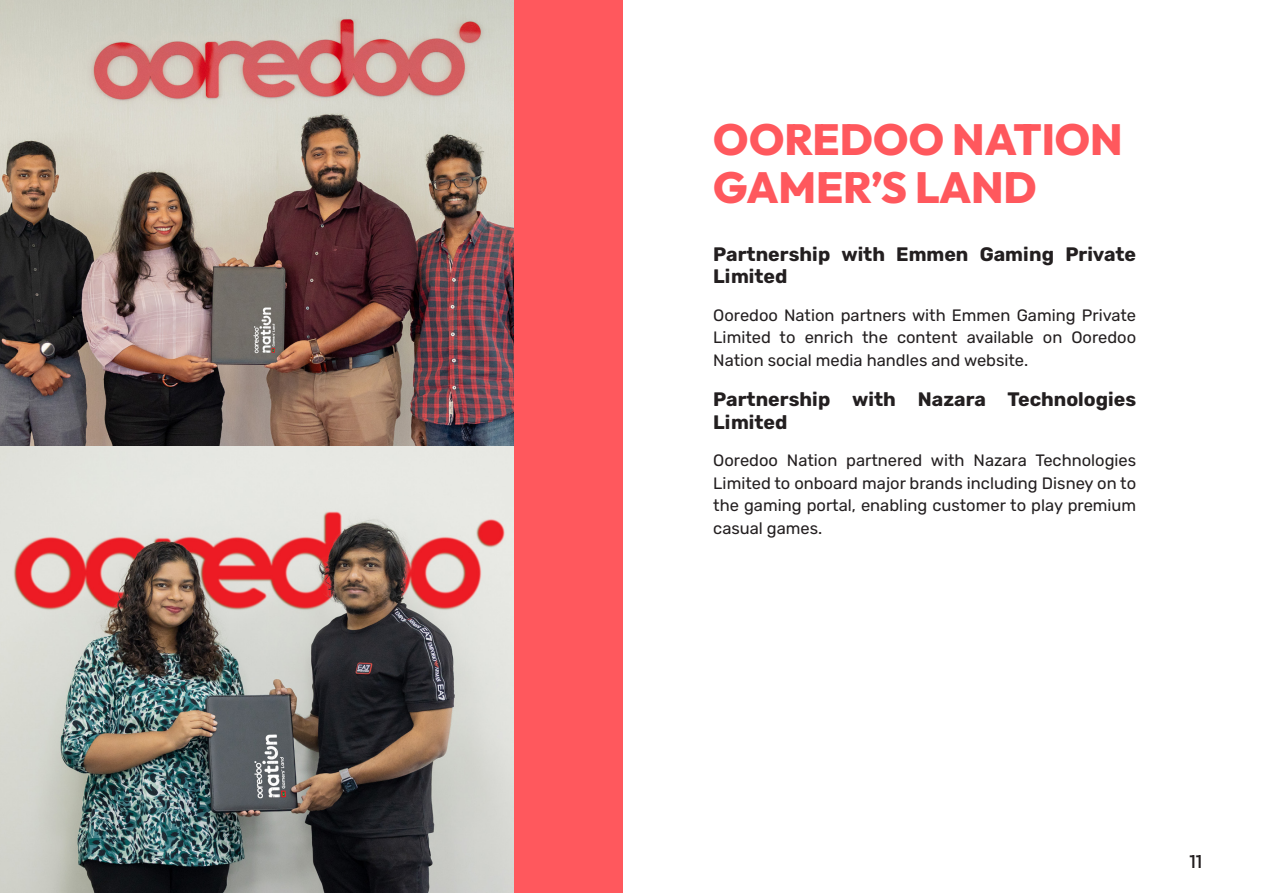
<style>
.page{position:relative;width:1263px;height:893px;background:#fff}
.page>*{position:absolute;margin:0;border:0;box-sizing:border-box;transform-origin:0 0}
.t1{font:100 43.5px/48px "Outfit";color:#ff585d}
.t2{font:700 19.5px/22.5px "Rubik";color:#231f20}
.t3{font:100 18px "Outfit";color:#231f20}
.t4{font:16.5px/22.5px "Rubik";color:#231f20;text-align:justify}
</style>
<div class="page">
<div style="left:0;top:0;width:622px;height:893px;background:#ff585d"></div>
<img style="left:0;top:0;width:513px;height:446px">
<img style="left:0;top:446px;width:513px;height:447px">
<h1 class="t1" style="left:713px;top:115px;width:411px">OOREDOO NATION<br>GAMER’S LAND</h1>
<p class="t2" style="left:713px;top:243px;width:424px">Partnership with Emmen Gaming Private<br>Limited</p>
<p class="t4" style="left:713px;top:304px;width:424px">Ooredoo Nation partners with Emmen Gaming Private Limited to enrich the content available on Ooredoo Nation social media handles and website.</p>
<p class="t2" style="left:713px;top:389px;width:424px">Partnership with Nazara Technologies<br>Limited</p>
<p class="t4" style="left:713px;top:450px;width:424px">Ooredoo Nation partnered with Nazara Technologies Limited to onboard major brands including Disney on to the gaming portal, enabling customer to play premium casual games.</p>
<p class="t3" style="left:1189px;top:851px;width:14px">11</p>
</div>
